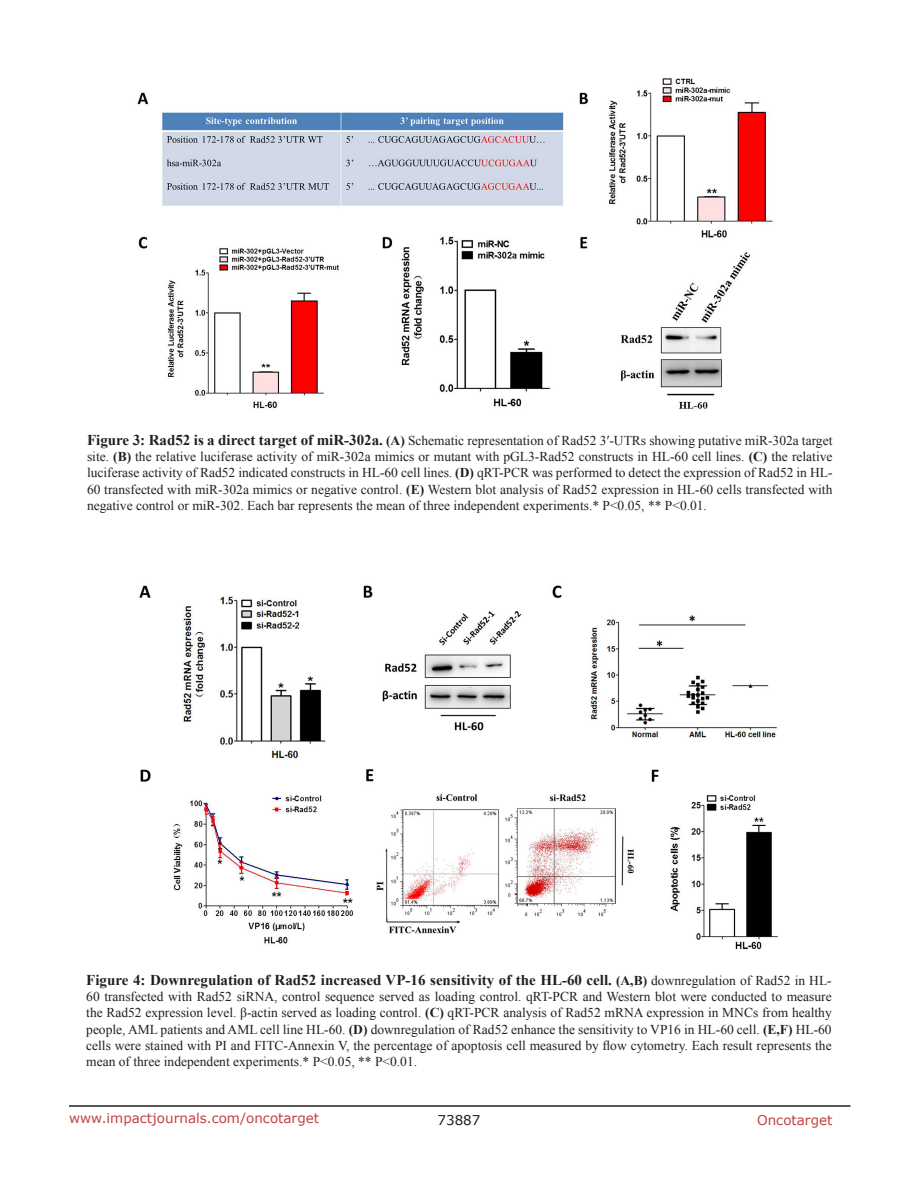
<style>
.page{position:relative;width:918px;height:1188px;background:#fff}
.page>*{position:absolute;margin:0;border:0;box-sizing:border-box;transform-origin:0 0}
.figuretext{font:700 15px "Times New Roman";color:#231f20}
.figuretext-2{font:13.5px/16.2px "Times New Roman";color:#231f20;text-align:justify}
.t1{font:13.5px "Verdana";color:#c24141}
.t2{font:13.5px "Verdana";color:#231f20}
.s1{font-weight:700;font-size:15px}
.s2{font-weight:700}
.s3{font-size:13.5px}
.s4{font-weight:400;font-size:13.5px}
</style>
<div class="page">
<hr style="left:69px;top:1105px;width:781px;height:2px;background:#231f20">
<img style="left:139px;top:585px;width:639px;height:365px">
<img style="left:137px;top:78px;width:636px;height:331px">
<p class="figuretext-2" style="left:87px;top:432px;width:747px"><span class="s1">Figure 3: Rad52 is a direct target of miR-302a.</span> <span class="s2">(A)</span> Schematic representation of Rad52 3′-UTRs showing putative miR-302a target site. <span class="s2">(B)</span> the relative luciferase activity of miR-302a mimics or mutant with pGL3-Rad52 constructs in HL-60 cell lines. <span class="s2">(C)</span> the relative luciferase activity of Rad52 indicated constructs in HL-60 cell lines. <span class="s2">(D)</span> qRT-PCR was performed to detect the expression of Rad52 in HL-60 transfected with miR-302a mimics or negative control. <span class="s2">(E)</span> Western blot analysis of Rad52 expression in HL-60 cells transfected with negative control or miR-302. Each bar represents the mean of three independent experiments.* P&lt;0.05, ** P&lt;0.01.</p>
<p class="figuretext" style="left:86px;top:970px;width:747px">Figure 4: Downregulation of Rad52 increased VP-16 sensitivity of the HL-60 cell. <span class="s3">(A,B)</span> <span class="s4">downregulation of Rad52 in HL-</span></p>
<p class="figuretext-2" style="left:86px;top:988px;width:747px">60 transfected with Rad52 siRNA, control sequence served as loading control. qRT-PCR and Western blot were conducted to measure the Rad52 expression level. β-actin served as loading control. <span class="s2">(C)</span> qRT-PCR analysis of Rad52 mRNA expression in MNCs from healthy people, AML patients and AML cell line HL-60. <span class="s2">(D)</span> downregulation of Rad52 enhance the sensitivity to VP16 in HL-60 cell. <span class="s2">(E,F)</span> HL-60 cells were stained with PI and FITC-Annexin V, the percentage of apoptosis cell measured by flow cytometry. Each result represents the mean of three independent experiments.* P&lt;0.05, ** P&lt;0.01.</p>
<p class="t1" style="left:69px;top:1109px;width:252px">www.impactjournals.com/oncotarget</p>
<p class="t2" style="left:438px;top:1111px;width:44px">73887</p>
<p class="t1" style="left:757px;top:1111px;width:77px">Oncotarget</p>
</div>
